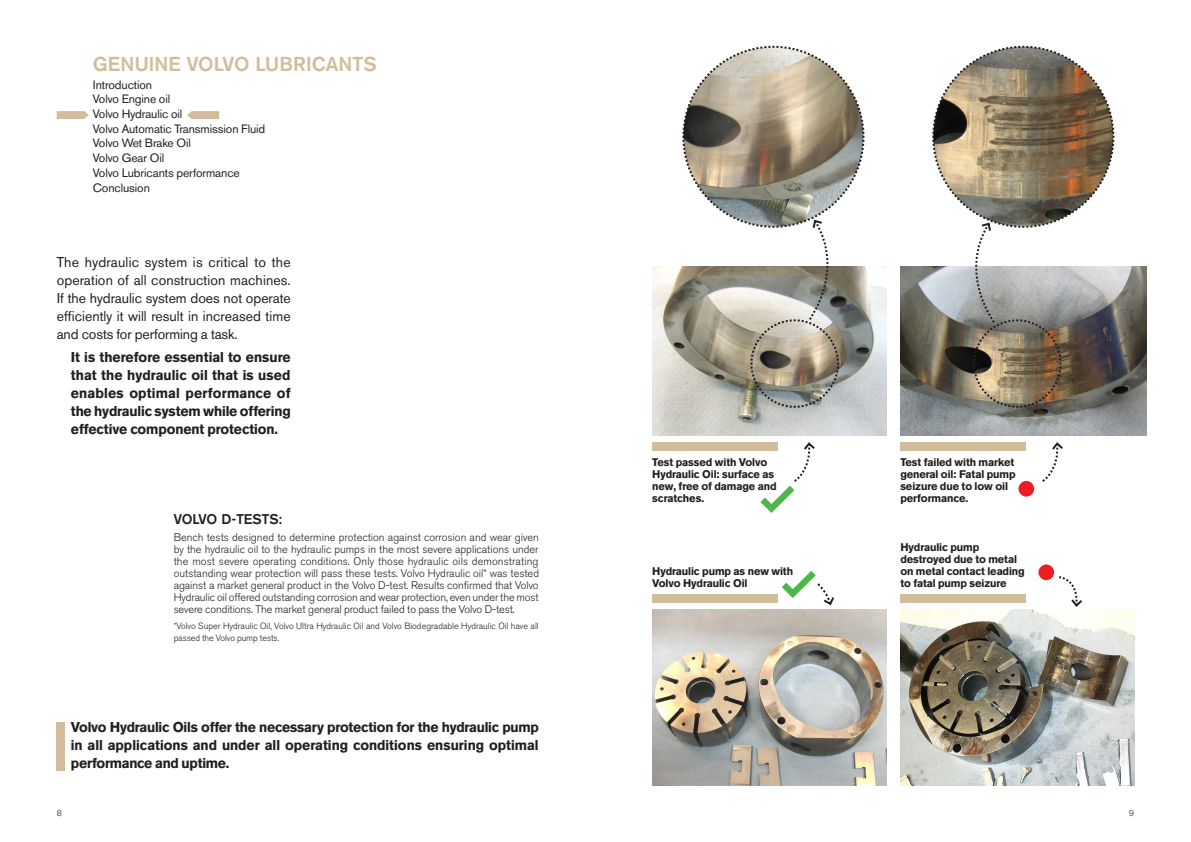
<style>
.page{position:relative;width:1191px;height:842px;background:#fff}
.page>*{position:absolute;margin:0;border:0;box-sizing:border-box;transform-origin:0 0}
.Style_de_paragraphe{font:500 20px "Volvo Sans Pro";letter-spacing:.005em;color:#d1bd9b}
.Style_de_paragraphe-2{font:700 14.1px/18px "Volvo Sans Pro";letter-spacing:-.005em;color:#231f20;text-align:justify}
.Style_de_paragraphe-3{font:14.1px/18px "Volvo Sans Pro";letter-spacing:-.005em;color:#231f20;text-align:justify}
.Brochure_KeyFeatures{font:500 14px "Volvo Sans Pro";color:#231f20}
.Style_de_paragraphe-4{font:12px "Volvo Sans Pro";letter-spacing:-.005em;color:#231f20}
.Brochure_BodyText{font:300 11px/12px "Volvo Sans Pro";letter-spacing:-.005em;color:#231f20;text-align:justify}
.Brochure_BodyText-2{font:700 11px/12px "Volvo Sans Pro";letter-spacing:-.005em;color:#231f20}
.Brochure_BodyText-3{font:300 9px/12px "Volvo Sans Pro";color:#231f20}
.t1{font:300 8.5px "Volvo Sans Pro";color:#231f20}
</style>
<div class="page">
<svg style="left:57px;top:111px;width:32px;height:8px"></svg>
<svg style="left:187px;top:111px;width:32px;height:8px"></svg>
<div style="left:652px;top:442px;width:126px;height:9px;background:#d1bd9b"></div>
<div style="left:652px;top:594px;width:126px;height:9px;background:#d1bd9b"></div>
<div style="left:900px;top:442px;width:126px;height:9px;background:#d1bd9b"></div>
<div style="left:900px;top:594px;width:126px;height:9px;background:#d1bd9b"></div>
<div style="left:57px;top:722px;width:8px;height:49px;background:#d1bd9b"></div>
<img style="left:900px;top:267px;width:246px;height:168px">
<img style="left:652px;top:267px;width:234px;height:168px">
<svg style="left:681px;top:45px;width:184px;height:364px"></svg>
<img style="left:931px;top:45px;width:184px;height:364px">
<img style="left:900px;top:610px;width:234px;height:175px">
<img style="left:652px;top:610px;width:234px;height:175px">
<svg style="left:760px;top:442px;width:55px;height:72px"></svg>
<svg style="left:782px;top:571px;width:52px;height:35px"></svg>
<svg style="left:1042px;top:442px;width:21px;height:40px"></svg>
<svg style="left:1059px;top:576px;width:24px;height:31px"></svg>
<div style="left:1018px;top:480px;width:16px;height:17px;background:#ee1d23;border-radius:50%"></div>
<div style="left:1017px;top:480px;width:18px;height:18px;border:1px solid #fff;border-radius:50%"></div>
<div style="left:1037px;top:564px;width:17px;height:17px;background:#ee1d23;border-radius:50%"></div>
<div style="left:1037px;top:563px;width:18px;height:18px;border:1px solid #fff;border-radius:50%"></div>
<p class="Style_de_paragraphe" style="left:93px;top:52px;width:285px">GENUINE VOLVO LUBRICANTS</p>
<p class="Style_de_paragraphe-4" style="left:93px;top:77px;width:61px">Introduction</p>
<p class="Style_de_paragraphe-4" style="left:93px;top:92px;width:79px">Volvo Engine oil</p>
<p class="Style_de_paragraphe-4" style="left:93px;top:107px;width:91px">Volvo Hydraulic oil</p>
<p class="Style_de_paragraphe-4" style="left:93px;top:121px;width:174px">Volvo Automatic Transmission Fluid</p>
<p class="Style_de_paragraphe-4" style="left:93px;top:136px;width:100px">Volvo Wet Brake Oil</p>
<p class="Style_de_paragraphe-4" style="left:93px;top:151px;width:73px">Volvo Gear Oil</p>
<p class="Style_de_paragraphe-4" style="left:93px;top:165px;width:148px">Volvo Lubricants performance</p>
<p class="Style_de_paragraphe-4" style="left:93px;top:180px;width:59px">Conclusion</p>
<p class="Style_de_paragraphe-3" style="left:57px;top:253px;width:236px">The hydraulic system is critical to the operation of all construction machines.<br>If the hydraulic system does not operate efficiently it will result in increased time and costs for performing a task.</p>
<p class="Style_de_paragraphe-2" style="left:71px;top:348px;width:221px">It is therefore essential to ensure that the hydraulic oil that is used enables optimal performance of the hydraulic system while offering effective component protection.</p>
<p class="Brochure_KeyFeatures" style="left:174px;top:511px;width:110px">VOLVO D-TESTS:</p>
<p class="Brochure_BodyText" style="left:174px;top:531px;width:367px">Bench tests designed to determine protection against corrosion and wear given by the hydraulic oil to the hydraulic pumps in the most severe applications under the most severe operating conditions. Only those hydraulic oils demonstrating outstanding wear protection will pass these tests. Volvo Hydraulic oil* was tested against a market general product in the Volvo D-test. Results confirmed that Volvo Hydraulic oil offered outstanding corrosion and wear protection, even under the most severe conditions. The market general product failed to pass the Volvo D-test.</p>
<p class="Brochure_BodyText-3" style="left:174px;top:620px;width:367px">*Volvo Super Hydraulic Oil, Volvo Ultra Hydraulic Oil and Volvo Biodegradable Hydraulic Oil have all passed the Volvo pump tests.</p>
<p class="Style_de_paragraphe-2" style="left:71px;top:718px;width:469px">Volvo Hydraulic Oils offer the necessary protection for the hydraulic pump in all applications and under all operating conditions ensuring optimal performance and uptime.</p>
<p class="Brochure_BodyText-2" style="left:652px;top:456px;width:126px">Test passed with Volvo<br>Hydraulic Oil: surface as new, free of damage and scratches.</p>
<p class="Brochure_BodyText-2" style="left:652px;top:565px;width:142px">Hydraulic pump as new with<br>Volvo Hydraulic Oil</p>
<p class="Brochure_BodyText-2" style="left:900px;top:456px;width:117px">Test failed with market general oil: Fatal pump seizure due to low oil performance.</p>
<p class="Brochure_BodyText-2" style="left:900px;top:541px;width:126px">Hydraulic pump destroyed due to metal on metal contact leading to fatal pump seizure</p>
<p class="t1" style="left:57px;top:808px;width:6px">8</p>
<p class="t1" style="left:1129px;top:808px;width:6px">9</p>
</div>
